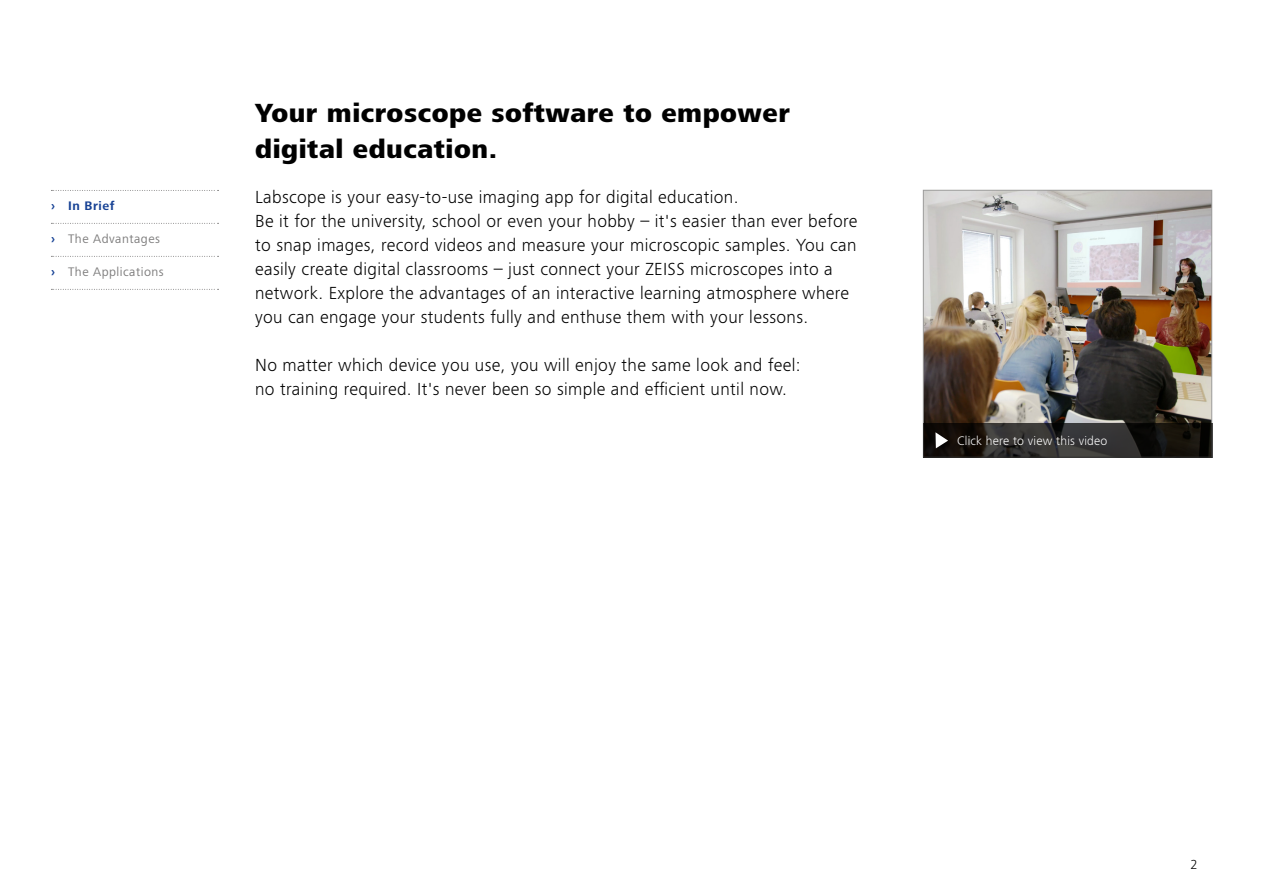
<style>
.page{position:relative;width:1263px;height:893px;background:#fff}
.page>*{position:absolute;margin:0;border:0;box-sizing:border-box;transform-origin:0 0}
.t1{font:800 27px/36px "ZEISS Frutiger Next W1 G";letter-spacing:.02em;color:#000}
.t2{font:300 18px/24px "ZEISS Frutiger Next W1 G";letter-spacing:.02em;color:#000}
.t3{font:300 13.5px "ZEISS Frutiger Next W1 G";color:#000}
.t4{font:12.75px "ZEISS Frutiger Next W1 G";letter-spacing:.04em;color:#7c7b7b}
.t5{font:300 12.75px "ZEISS Frutiger Next W1 G";letter-spacing:.02em;color:#fff}
.t6{font:700 12.75px "ZEISS Frutiger Next W1 G";letter-spacing:.04em;color:#164194}
.s1{font-weight:700;color:#164194}
</style>
<div class="page">
<img style="left:925px;top:192px;width:285px;height:231px">
<svg style="left:923px;top:423px;width:289px;height:34px;background:#242220"></svg>
<div style="left:934px;top:431px;width:21px;height:25px;background:#140e0a"></div>
<svg style="left:935px;top:432px;width:13px;height:16px"></svg>
<svg style="left:51px;top:190px;width:168px;height:1px"></svg>
<svg style="left:51px;top:223px;width:168px;height:1px"></svg>
<svg style="left:51px;top:256px;width:168px;height:1px"></svg>
<svg style="left:51px;top:289px;width:168px;height:1px"></svg>
<p class="t6" style="left:51px;top:197px;width:65px">› In Brief</p>
<p class="t4" style="left:51px;top:230px;width:111px"><span class="s1">›</span> The Advantages</p>
<p class="t4" style="left:51px;top:263px;width:114px"><span class="s1">›</span> The Applications</p>
<h1 class="t1" style="left:255px;top:93px;width:536px">Your microscope software to empower digital education.</h1>
<p class="t2" style="left:255px;top:184px;width:604px">Labscope is your easy-to-use imaging app for digital education.<br>Be it for the university, school or even your hobby – it's easier than ever before to snap images, record videos and measure your microscopic samples. You can easily create digital classrooms – just connect your ZEISS microscopes into a network. Explore the advantages of an interactive learning atmosphere where you can engage your students fully and enthuse them with your lessons.</p>
<p class="t2" style="left:255px;top:352px;width:547px">No matter which device you use, you will enjoy the same look and feel: no training required. It's never been so simple and efficient until now.</p>
<p class="t5" style="left:957px;top:432px;width:152px">Click here to view this video</p>
<p class="t3" style="left:1190px;top:855px;width:9px">2</p>
</div>
